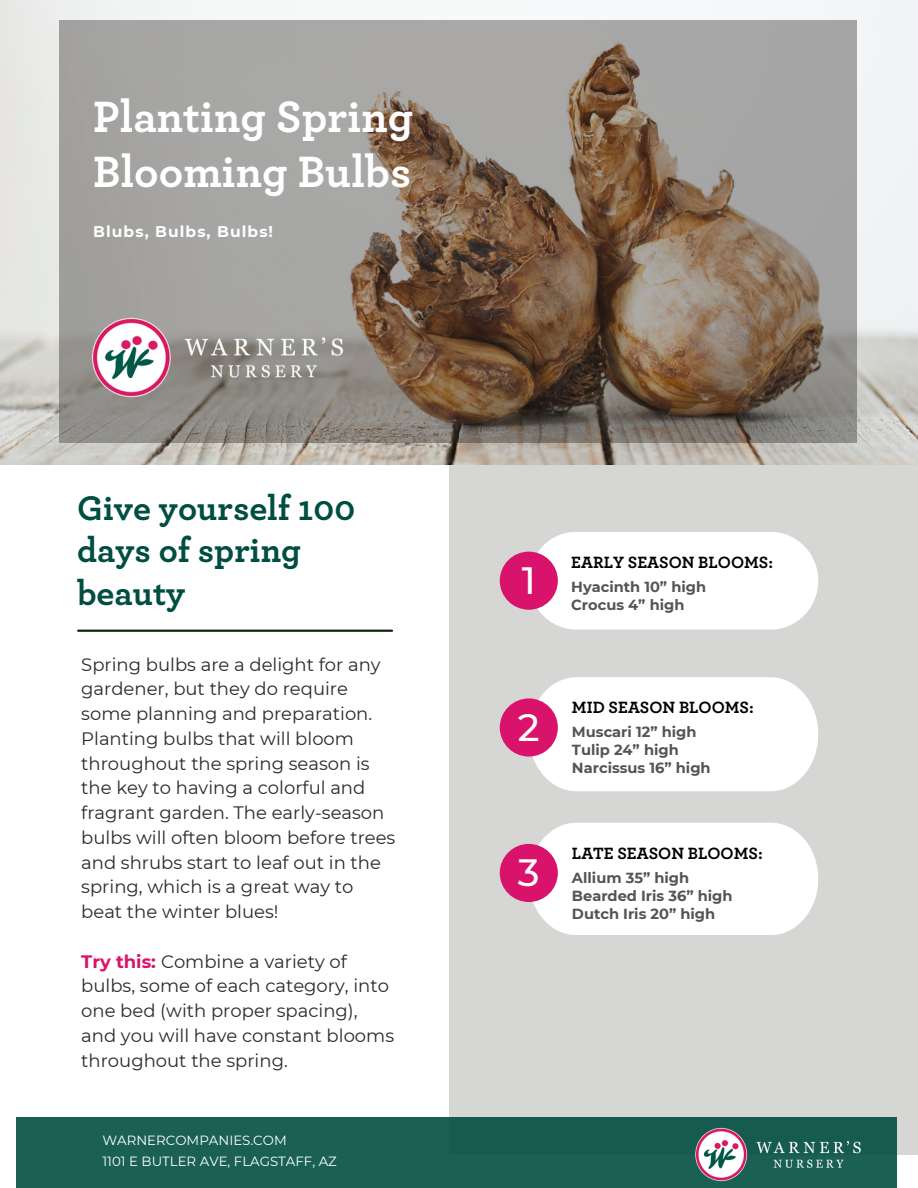
<style>
.page{position:relative;width:918px;height:1188px;background:#fff}
.page>*{position:absolute;margin:0;border:0;box-sizing:border-box;transform-origin:0 0}
.t1{font:700 46.05px/55.2px "Archer";color:#fff}
.t2{font:500 37.95px "Montserrat";color:#fff}
.t3{font:700 35.85px/42.8px "Archer";color:#004e42}
.t4{font:18px/24.8px "Montserrat";color:#2d2926}
.t5{font:700 17.1px "Archer";color:#000}
.t6{font:700 15.45px "Montserrat";letter-spacing:.07em;color:#fff}
.t7{font:700 14.55px "Montserrat";color:#545454}
.t8{font:13.35px "Montserrat";color:#fff}
.s1{font-weight:700;color:#d9136b}
</style>
<div class="page">
<hr style="left:78px;top:630px;width:314px;height:2px;background:#10240e">
<div style="left:449px;top:465px;width:469px;height:689px;background:#d6d6d5"></div>
<img style="left:0;top:0;width:918px;height:465px">
<svg style="left:59px;top:20px;width:797px;height:423px;background:#91867c"></svg>
<div style="left:529px;top:532px;width:289px;height:98px;background:#fff;border-radius:48px"></div>
<div style="left:500px;top:552px;width:58px;height:58px;background:#d9136b;border-radius:50%"></div>
<svg style="left:529px;top:823px;width:289px;height:112px;background:#fcfcfc"></svg>
<div style="left:500px;top:844px;width:58px;height:58px;background:#d9136b;border-radius:50%"></div>
<svg style="left:533px;top:677px;width:285px;height:114px;background:#fcfcfc"></svg>
<div style="left:500px;top:698px;width:58px;height:59px;background:#d9136b;border-radius:50%"></div>
<img style="left:81px;top:301px;width:278px;height:113px">
<div style="left:16px;top:1117px;width:881px;height:71px;background:#1a6055"></div>
<img style="left:695px;top:1127px;width:166px;height:55px">
<p class="t1" style="left:93px;top:91px;width:322px">Planting Spring<br>Blooming Bulbs</p>
<p class="t6" style="left:93px;top:222px;width:181px">Blubs, Bulbs, Bulbs!</p>
<p class="t3" style="left:77px;top:487px;width:280px">Give yourself 100 days of spring beauty</p>
<p class="t4" style="left:81px;top:652px;width:316px">Spring bulbs are a delight for any gardener, but they do require some planning and preparation.<br>Planting bulbs that will bloom throughout the spring season is the key to having a colorful and fragrant garden. The early-season bulbs will often bloom before trees and shrubs start to leaf out in the spring, which is a great way to beat the winter blues!</p>
<p class="t4" style="left:81px;top:949px;width:314px"><span class="s1">Try this:</span> Combine a variety of bulbs, some of each category, into one bed (with proper spacing), and you will have constant blooms throughout the spring.</p>
<p class="t8" style="left:102px;top:1132px;width:186px">WARNERCOMPANIES.COM</p>
<p class="t8" style="left:102px;top:1153px;width:236px">1101 E BUTLER AVE, FLAGSTAFF, AZ</p>
<p class="t2" style="left:522px;top:557px;width:16px">1</p>
<p class="t5" style="left:571px;top:554px;width:203px">EARLY SEASON BLOOMS:</p>
<p class="t7" style="left:571px;top:578px;width:136px">Hyacinth 10” high</p>
<p class="t7" style="left:571px;top:596px;width:115px">Crocus 4” high</p>
<p class="t2" style="left:518px;top:704px;width:23px">2</p>
<p class="t2" style="left:518px;top:849px;width:23px">3</p>
<p class="t5" style="left:572px;top:699px;width:183px">MID SEASON BLOOMS:</p>
<p class="t7" style="left:572px;top:723px;width:126px">Muscari 12” high</p>
<p class="t7" style="left:572px;top:741px;width:108px">Tulip 24” high</p>
<p class="t7" style="left:572px;top:759px;width:140px">Narcissus 16” high</p>
<p class="t5" style="left:572px;top:845px;width:192px">LATE SEASON BLOOMS:</p>
<p class="t7" style="left:572px;top:869px;width:119px">Allium 35” high</p>
<p class="t7" style="left:572px;top:887px;width:162px">Bearded Iris 36” high</p>
<p class="t7" style="left:572px;top:905px;width:145px">Dutch Iris 20” high</p>
</div>
